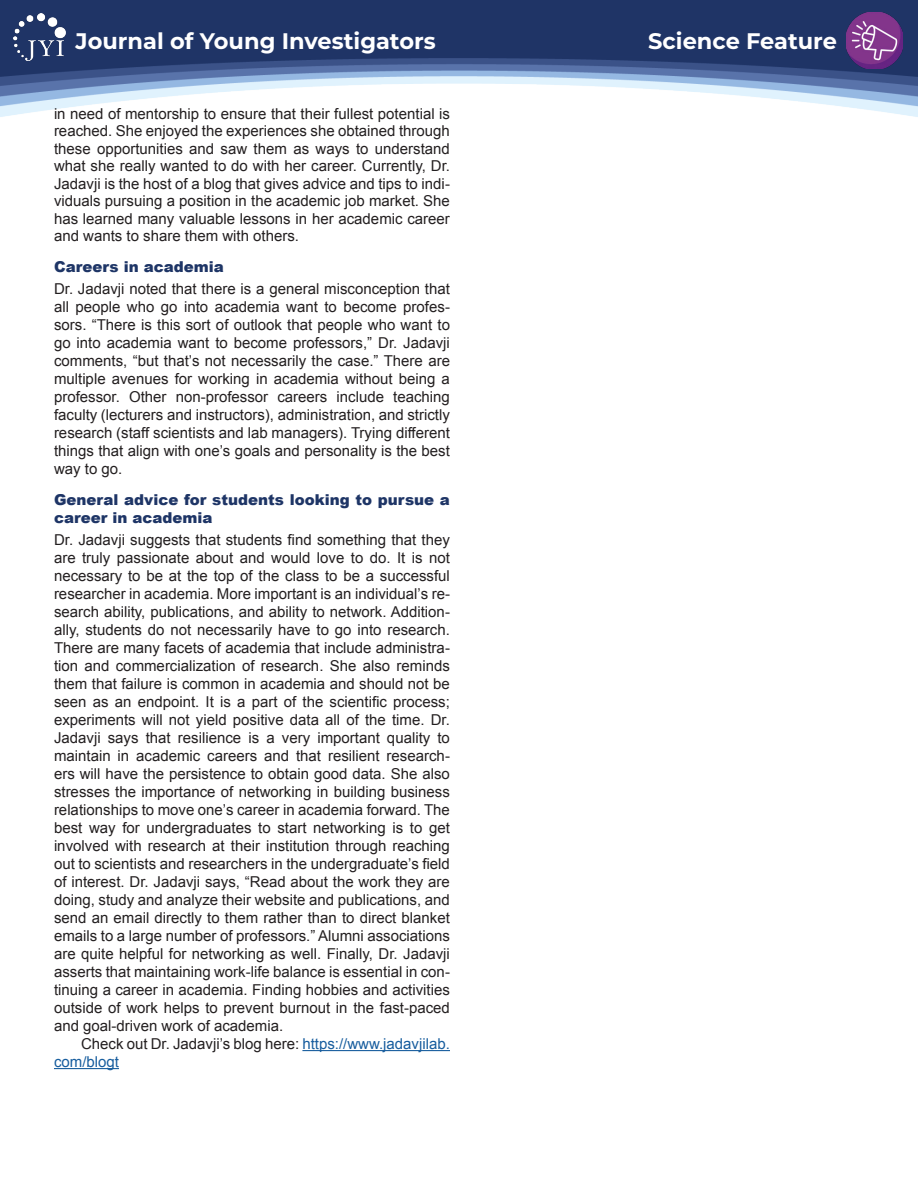
<style>
.page{position:relative;width:918px;height:1188px;background:#fff}
.page>*{position:absolute;margin:0;border:0;box-sizing:border-box;transform-origin:0 0}
.t1{font:700 22.5px "Montserrat";color:#fff}
.t2{font:15px/18px "Arial";color:#231f20;text-align:justify}
.t3{font:900 15px/18px "Arial";color:#1e3566}
.t4{font:15px/18px "Arial";color:#175d9e}
.s1{color:#231f20}
</style>
<div class="page">
<div style="left:0;top:0;width:918px;height:22px;background:#1f3466"></div>
<img style="left:0;top:22px;width:918px;height:95px">
<img style="left:14px;top:14px;width:51px;height:47px">
<img style="left:846px;top:12px;width:57px;height:57px">
<hr style="left:302px;top:1050px;width:148px;height:1px;background:#175d9e">
<hr style="left:54px;top:1068px;width:65px;height:1px;background:#175d9e">
<h1 class="t1" style="left:76px;top:25px;width:362px">Journal of Young Investigators</h1>
<h1 class="t1" style="left:648px;top:25px;width:190px">Science Feature</h1>
<p class="t2" style="left:54px;top:105px;width:398px;line-height:17.5px">in need of mentorship to ensure that their fullest potential is reached. She enjoyed the experiences she obtained through these opportunities and saw them as ways to understand what she really wanted to do with her career. Currently, Dr.<br>Jadavji is the host of a blog that gives advice and tips to indi&shy;viduals pursuing a position in the academic job market. She has learned many valuable lessons in her academic career and wants to share them with others.</p>
<p class="t3" style="left:54px;top:257px;width:171px">Careers in academia</p>
<p class="t2" style="left:54px;top:280px;width:398px">Dr. Jadavji noted that there is a general misconception that all people who go into academia want to become profes&shy;sors. “There is this sort of outlook that people who want to go into academia want to become professors,” Dr. Jadavji comments, “but that’s not necessarily the case.” There are multiple avenues for working in academia without being a professor. Other non-professor careers include teaching faculty (lecturers and instructors), administration, and strictly research (staff scientists and lab managers). Trying different things that align with one’s goals and personality is the best way to go.</p>
<p class="t3" style="left:54px;top:490px;width:397px">General advice for students looking to pursue a career in academia</p>
<p class="t2" style="left:54px;top:531px;width:398px">Dr. Jadavji suggests that students find something that they are truly passionate about and would love to do. It is not necessary to be at the top of the class to be a successful researcher in academia. More important is an individual’s re&shy;search ability, publications, and ability to network. Addition&shy;ally, students do not necessarily have to go into research.<br>There are many facets of academia that include administra&shy;tion and commercialization of research. She also reminds them that failure is common in academia and should not be seen as an endpoint. It is a part of the scientific process; experiments will not yield positive data all of the time. Dr.<br>Jadavji says that resilience is a very important quality to maintain in academic careers and that resilient research&shy;ers will have the persistence to obtain good data. She also stresses the importance of networking in building business relationships to move one’s career in academia forward. The best way for undergraduates to start networking is to get involved with research at their institution through reaching out to scientists and researchers in the undergraduate’s field of interest. Dr. Jadavji says, “Read about the work they are doing, study and analyze their website and publications, and send an email directly to them rather than to direct blanket emails to a large number of professors.” Alumni associations are quite helpful for networking as well. Finally, Dr. Jadavji asserts that maintaining work-life balance is essential in con&shy;tinuing a career in academia. Finding hobbies and activities outside of work helps to prevent burnout in the fast-paced and goal-driven work of academia.</p>
<p class="t4" style="left:54px;top:1035px;width:397px;text-indent:27px"><span class="s1">Check out Dr. Jadavji’s blog here:</span> https://www.jadavjilab. com/blogt</p>
</div>
